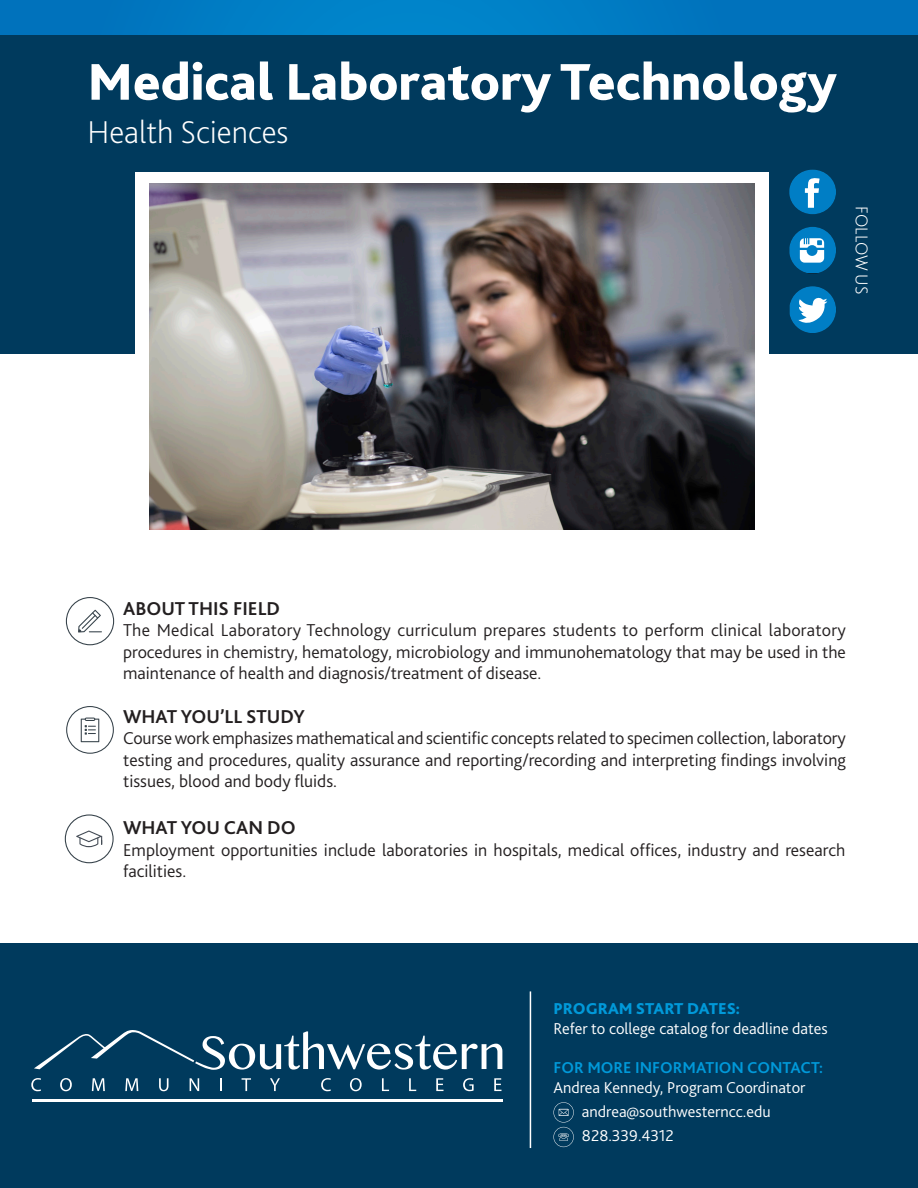
<style>
.page{position:relative;width:918px;height:1188px;background:#fff}
.page>*{position:absolute;margin:0;border:0;box-sizing:border-box;transform-origin:0 0}
.t1{font:800 54px "Bliss 2";color:#fff}
.t2{font:200 33px "Bliss 2";color:#fff}
.t3{font:700 19.5px "Bliss 2";color:#231f20}
.t4{font:300 18px/21.6px "Bliss 2";color:#231f20;text-align:justify}
.t5{font:200 18px "Bliss 2";color:#fff}
.t6{font:300 16.5px "Bliss 2";color:#fff}
.t7{font:700 16.5px "Bliss 2";color:#0099d9}
.t8{font:800 16.5px "Bliss 2";color:#0099d9}
</style>
<div class="page">
<div style="left:0;top:0;width:918px;height:353px;background:#003a5d"></div>
<div style="left:0;top:0;width:918px;height:35px;background:#0079c1"></div>
<svg style="left:789px;top:170px;width:47px;height:44px"></svg>
<svg style="left:789px;top:227px;width:47px;height:46px"></svg>
<svg style="left:790px;top:286px;width:46px;height:47px"></svg>
<div style="left:0;top:944px;width:918px;height:244px;background:#003a5d"></div>
<div style="left:135px;top:172px;width:634px;height:323px;background:#fff"></div>
<hr style="left:32px;top:1099px;width:471px;height:3px;background:#fff">
<svg style="left:31px;top:1078px;width:10px;height:13px"></svg>
<svg style="left:60px;top:1078px;width:12px;height:13px"></svg>
<svg style="left:92px;top:1078px;width:13px;height:13px"></svg>
<svg style="left:125px;top:1078px;width:13px;height:13px"></svg>
<svg style="left:159px;top:1078px;width:10px;height:13px"></svg>
<svg style="left:190px;top:1078px;width:9px;height:13px"></svg>
<svg style="left:220px;top:1078px;width:2px;height:13px"></svg>
<svg style="left:242px;top:1078px;width:9px;height:13px"></svg>
<svg style="left:270px;top:1078px;width:10px;height:13px"></svg>
<svg style="left:321px;top:1078px;width:10px;height:13px"></svg>
<svg style="left:350px;top:1078px;width:12px;height:13px"></svg>
<svg style="left:382px;top:1078px;width:7px;height:13px"></svg>
<svg style="left:409px;top:1078px;width:7px;height:13px"></svg>
<svg style="left:436px;top:1078px;width:8px;height:13px"></svg>
<svg style="left:463px;top:1078px;width:11px;height:13px"></svg>
<svg style="left:494px;top:1078px;width:7px;height:13px"></svg>
<svg style="left:34px;top:1030px;width:468px;height:40px"></svg>
<svg style="left:66px;top:597px;width:48px;height:48px"></svg>
<svg style="left:66px;top:706px;width:48px;height:48px"></svg>
<svg style="left:65px;top:814px;width:49px;height:49px"></svg>
<hr style="left:530px;top:991px;width:1px;height:157px;background:#fff">
<svg style="left:553px;top:1102px;width:21px;height:45px"></svg>
<img style="left:150px;top:184px;width:604px;height:345px">
<p class="t1" style="left:87px;top:48px;width:751px">Medical Laboratory Technology</p>
<p class="t2" style="left:87px;top:112px;width:203px">Health Sciences</p>
<p class="t5" style="left:873px;top:206px;width:90px;rotate:90deg">FOLLOW US</p>
<p class="t3" style="left:123px;top:596px;width:159px">ABOUT THIS FIELD</p>
<p class="t4" style="left:123px;top:619px;width:724px">The Medical Laboratory Technology curriculum prepares students to perform clinical laboratory procedures in chemistry, hematology, microbiology and immunohematology that may be used in the maintenance of health and diagnosis/treatment of disease.</p>
<p class="t3" style="left:123px;top:704px;width:183px">WHAT YOU’LL STUDY</p>
<p class="t4" style="left:123px;top:727px;width:724px">Course work emphasizes mathematical and scientific concepts related to specimen collection, laboratory testing and procedures, quality assurance and reporting/recording and interpreting findings involving tissues, blood and body fluids.</p>
<p class="t3" style="left:123px;top:816px;width:174px">WHAT YOU CAN DO</p>
<p class="t4" style="left:123px;top:839px;width:724px">Employment opportunities include laboratories in hospitals, medical offices, industry and research facilities.</p>
<p class="t8" style="left:553px;top:998px;width:188px">PROGRAM START DATES:</p>
<p class="t6" style="left:553px;top:1018px;width:276px">Refer to college catalog for deadline dates</p>
<p class="t7" style="left:553px;top:1058px;width:271px">FOR MORE INFORMATION CONTACT:</p>
<p class="t6" style="left:553px;top:1077px;width:254px">Andrea Kennedy, Program Coordinator</p>
<p class="t6" style="left:582px;top:1101px;width:190px">andrea@southwesterncc.edu</p>
<p class="t6" style="left:582px;top:1125px;width:93px">828.339.4312</p>
</div>
